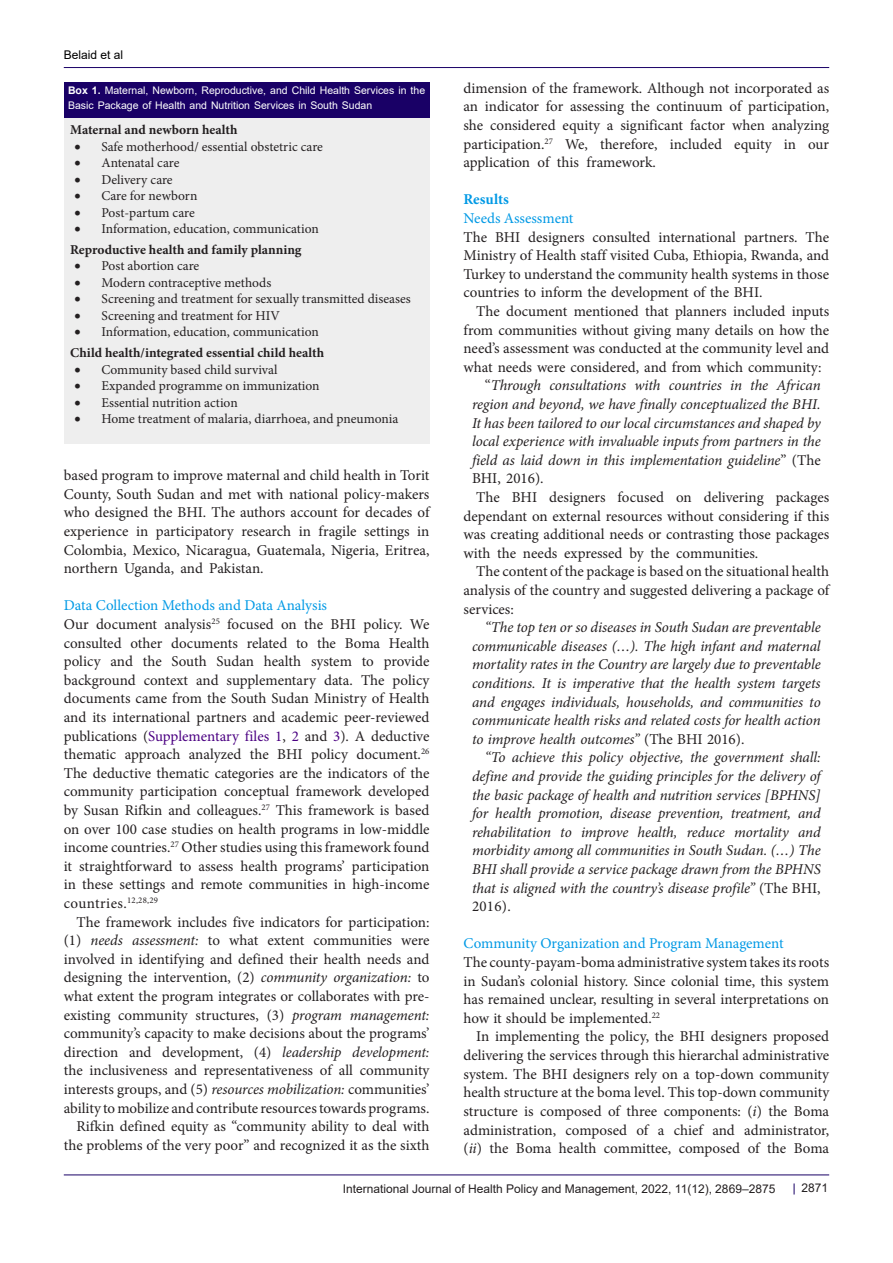
<style>
.page{position:relative;width:893px;height:1263px;background:#fff}
.page>*{position:absolute;margin:0;border:0;box-sizing:border-box;transform-origin:0 0}
.annotation_text{font:15px/18.6px "Minion Pro";color:#231f20;text-align:justify}
.t1{font:italic 15px/18.6px "Minion Pro";letter-spacing:-.01em;color:#231f20;text-align:justify}
.t2{font:15px "Minion Pro";color:#0099e5}
.t3{font:700 15px "Minion Pro";color:#0099e5}
.t4{font:13.5px "Minion Pro";color:#231f20}
.t5{font:700 13.5px "Minion Pro";color:#231f20}
.t6{font:12px "Arial";color:#231f20}
.t7{font:12px "Arial";color:#000001}
.t8{font:10.5px/15px "Arial";color:#fff}
.s1{font-weight:700}
.s2{color:#4b0082}
.s3{font-style:italic}
.s4{font-style:normal}
</style>
<div class="page">
<hr style="left:64px;top:67px;width:765px;height:1px;background:#190066">
<hr style="left:64px;top:1175px;width:765px;height:1px;background:#190066">
<div style="left:64px;top:118px;width:365px;height:325px;background:#eee"></div>
<div style="left:64px;top:82px;width:365px;height:36px;background:#190066"></div>
<p class="t7" style="left:64px;top:46px;width:61px">Belaid et al</p>
<p class="t8" style="left:68px;top:83px;width:359px"><span class="s1">Box 1.</span> Maternal, Newborn, Reproductive, and Child Health Services in the<br>Basic Package of Health and Nutrition Services in South Sudan</p>
<p class="t5" style="left:70px;top:120px;width:169px">Maternal and newborn health</p>
<p class="t4" style="left:74px;top:137px;width:250px">• Safe motherhood/ essential obstetric care</p>
<p class="t4" style="left:74px;top:154px;width:107px">• Antenatal care</p>
<p class="t4" style="left:74px;top:170px;width:100px">• Delivery care</p>
<p class="t4" style="left:74px;top:187px;width:124px">• Care for newborn</p>
<p class="t4" style="left:74px;top:203px;width:122px">• Post-partum care</p>
<p class="t4" style="left:74px;top:220px;width:246px">• Information, education, communication</p>
<p class="t5" style="left:70px;top:240px;width:233px">Reproductive health and family planning</p>
<p class="t4" style="left:74px;top:257px;width:126px">• Post abortion care</p>
<p class="t4" style="left:74px;top:273px;width:198px">• Modern contraceptive methods</p>
<p class="t4" style="left:74px;top:290px;width:338px">• Screening and treatment for sexually transmitted diseases</p>
<p class="t4" style="left:74px;top:306px;width:207px">• Screening and treatment for HIV</p>
<p class="t4" style="left:74px;top:323px;width:246px">• Information, education, communication</p>
<p class="t5" style="left:70px;top:343px;width:256px">Child health/integrated essential child health</p>
<p class="t4" style="left:74px;top:360px;width:205px">• Community based child survival</p>
<p class="t4" style="left:74px;top:377px;width:247px">• Expanded programme on immunization</p>
<p class="t4" style="left:74px;top:393px;width:165px">• Essential nutrition action</p>
<p class="t4" style="left:74px;top:410px;width:325px">• Home treatment of malaria, diarrhoea, and pneumonia</p>
<p class="annotation_text" style="left:64px;top:466px;width:367px">based program to improve maternal and child health in Torit County, South Sudan and met with national policy-makers who designed the BHI. The authors account for decades of experience in participatory research in fragile settings in Colombia, Mexico, Nicaragua, Guatemala, Nigeria, Eritrea, northern Uganda, and Pakistan.</p>
<p class="t2" style="left:64px;top:595px;width:265px">Data Collection Methods and Data Analysis</p>
<p class="annotation_text" style="left:64px;top:615px;width:367px">Our document analysis<sup>25</sup> focused on the BHI policy. We consulted other documents related to the Boma Health policy and the South Sudan health system to provide background context and supplementary data. The policy documents came from the South Sudan Ministry of Health and its international partners and academic peer-reviewed publications (<span class="s2">Supplementary files 1</span>, <span class="s2">2</span> and <span class="s2">3</span>). A deductive thematic approach analyzed the BHI policy document.<sup>26<br></sup>The deductive thematic categories are the indicators of the community participation conceptual framework developed by Susan Rifkin and colleagues.<sup>27</sup> This framework is based on over 100 case studies on health programs in low-middle income countries.<sup>27</sup> Other studies using this framework found it straightforward to assess health programs’ participation in these settings and remote communities in high-income countries.<sup>12,28,29</sup></p>
<p class="annotation_text" style="left:64px;top:912px;width:367px;text-indent:13px">The framework includes five indicators for participation: (1) <span class="s3">needs assessment:</span> to what extent communities were involved in identifying and defined their health needs and designing the intervention, (2) <span class="s3">community organization:</span> to what extent the program integrates or collaborates with pre&shy;existing community structures, (3) <span class="s3">program management: </span>community’s capacity to make decisions about the programs’ direction and development, (4) <span class="s3">leadership development: </span>the inclusiveness and representativeness of all community interests groups, and (5) <span class="s3">resources mobilization:</span> communities’ ability to mobilize and contribute resources towards programs.</p>
<p class="annotation_text" style="left:64px;top:1117px;width:367px;text-align:right">Rifkin defined equity as “community ability to deal with the problems of the very poor” and recognized it as the sixth</p>
<p class="annotation_text" style="left:463px;top:79px;width:367px">dimension of the framework. Although not incorporated as an indicator for assessing the continuum of participation, she considered equity a significant factor when analyzing participation.<sup>27</sup> We, therefore, included equity in our application of this framework.</p>
<p class="t3" style="left:463px;top:189px;width:47px">Results</p>
<p class="t2" style="left:463px;top:208px;width:112px">Needs Assessment</p>
<p class="annotation_text" style="left:463px;top:228px;width:367px">The BHI designers consulted international partners. The Ministry of Health staff visited Cuba, Ethiopia, Rwanda, and Turkey to understand the community health systems in those countries to inform the development of the BHI.</p>
<p class="annotation_text" style="left:463px;top:302px;width:367px;text-indent:13px">The document mentioned that planners included inputs from communities without giving many details on how the need’s assessment was conducted at the community level and what needs were considered, and from which community:</p>
<p class="t1" style="left:472px;top:376px;width:350px;text-indent:13px"><span class="s4">“</span>Through consultations with countries in the African region and beyond, we have finally conceptualized the BHI.<br>It has been tailored to our local circumstances and shaped by local experience with invaluable inputs from partners in the field as laid down in this implementation guideline<span class="s4">” (The BHI, 2016).</span></p>
<p class="annotation_text" style="left:463px;top:488px;width:367px;text-indent:13px">The BHI designers focused on delivering packages dependant on external resources without considering if this was creating additional needs or contrasting those packages with the needs expressed by the communities.</p>
<p class="annotation_text" style="left:463px;top:562px;width:367px;text-indent:13px">The content of the package is based on the situational health analysis of the country and suggested delivering a package of services:</p>
<p class="t1" style="left:472px;top:618px;width:350px;text-indent:13px">“The top ten or so diseases in South Sudan are preventable communicable diseases (…). The high infant and maternal mortality rates in the Country are largely due to preventable conditions. It is imperative that the health system targets and engages individuals, households, and communities to communicate health risks and related costs for health action to improve health outcomes” <span class="s4">(The BHI 2016).</span></p>
<p class="t1" style="left:472px;top:748px;width:350px;text-indent:13px">“To achieve this policy objective, the government shall: define and provide the guiding principles for the delivery of the basic package of health and nutrition services [BPHNS] for health promotion, disease prevention, treatment, and rehabilitation to improve health, reduce mortality and morbidity among all communities in South Sudan. (…) The BHI shall provide a service package drawn from the BPHNS that is aligned with the country’s disease profile” <span class="s4">(The BHI, 2016).</span></p>
<p class="t2" style="left:463px;top:934px;width:322px">Community Organization and Program Management</p>
<p class="annotation_text" style="left:463px;top:953px;width:367px">The county-payam-boma administrative system takes its roots in Sudan’s colonial history. Since colonial time, this system has remained unclear, resulting in several interpretations on how it should be implemented.<sup>22</sup></p>
<p class="annotation_text" style="left:463px;top:1027px;width:367px;text-indent:13px">In implementing the policy, the BHI designers proposed delivering the services through this hierarchal administrative system. The BHI designers rely on a top-down community health structure at the boma level. This top-down community structure is composed of three components: (<span class="s3">i</span>) the Boma administration, composed of a chief and administrator, (<span class="s3">ii</span>) the Boma health committee, composed of the Boma</p>
<p class="t6" style="left:343px;top:1180px;width:434px">International Journal of Health Policy and Management, 2022, 11(12), 2869–2875</p>
<p class="t6" style="left:801px;top:1180px;width:28px">2871</p>
</div>
